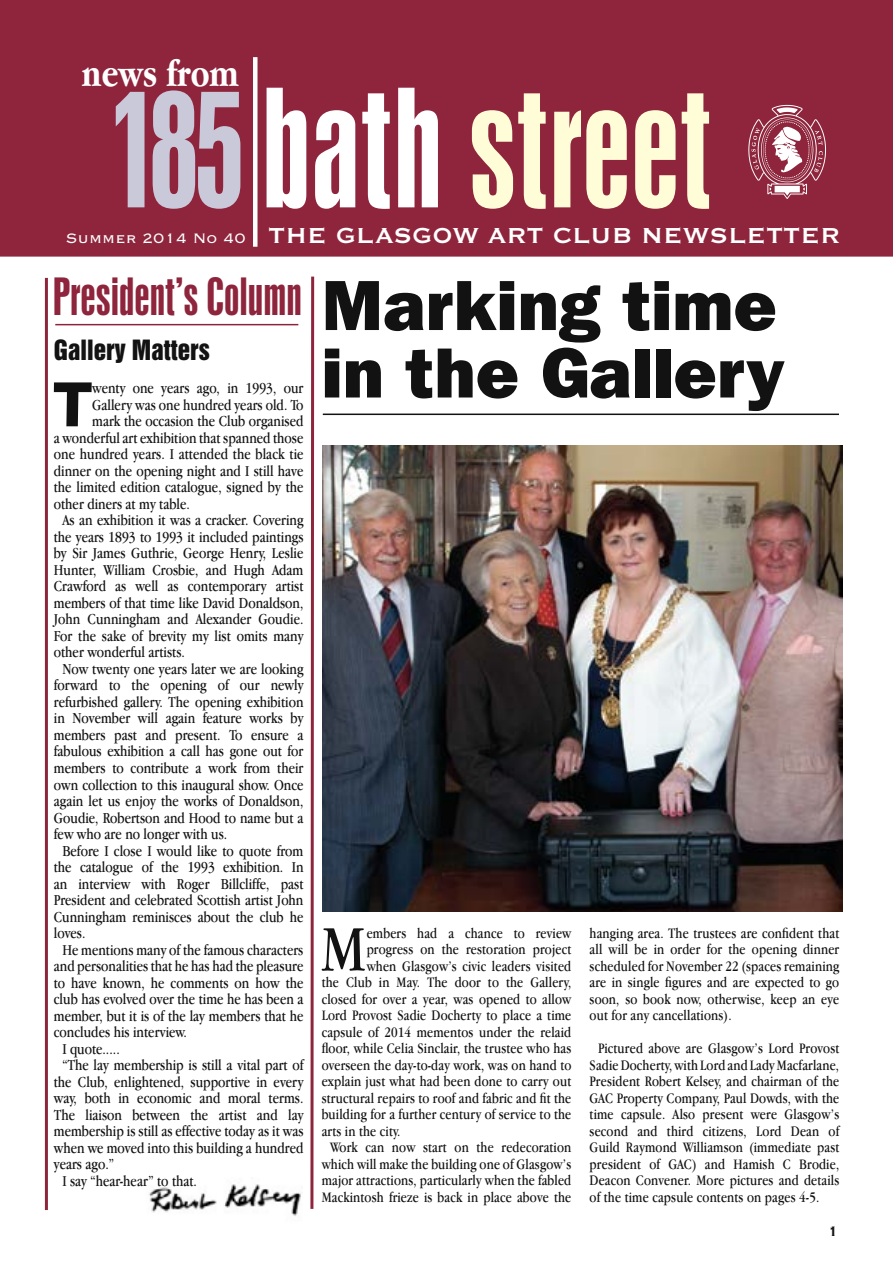
<style>
.page{position:relative;width:893px;height:1263px;background:#fff}
.page>*{position:absolute;margin:0;border:0;box-sizing:border-box;transform-origin:0 0}
.t1{font:153px "Swiss 924 BT Regular B";color:#fffcd8}
.t2{font:800 70.5px/67.5px "Franklin Gothic IT Cby BT";color:#121212}
.t3{font:condensed 67.35px "Garamond IT Cby BT";color:#121212}
.t4{font:63.6px "Humanist 531 BT Black A";color:#121212}
.t5{font:48px "Swiss 924 BT Regular B";color:#8e253c}
.t6{font:700 condensed 39px "Garamond IT Cby BT";color:#fff}
.t7{font:700 28.5px "Copperplate Gothic BT";color:#fff}
.t8{font:25.5px "Swiss 921 BT Regular A";color:#121212}
.t9{font:700 18px "Copperplate Gothic BT";color:#121212}
.t10{font:condensed 15.75px "Garamond IT Cby BT";color:#121212}
.t11{font:condensed 15px/16.5px "Garamond IT Cby BT";letter-spacing:.01em;color:#121212;text-align:justify}
.s1{color:#c9c9da}
.s2{color:#fff}
.s3{font-weight:400;font-size:18px}
</style>
<div class="page">
<div style="left:0;top:0;width:893px;height:257px;background:#8e253c"></div>
<hr style="left:253px;top:57px;width:4px;height:190px;background:#fff">
<svg style="left:310px;top:276px;width:5px;height:933px"></svg>
<svg style="left:748px;top:105px;width:78px;height:94px;background:#aa5b6d"></svg>
<hr style="left:323px;top:414px;width:516px;height:1px;background:#121212">
<hr style="left:45px;top:278px;width:3px;height:932px;background:#8e253c">
<img style="left:149px;top:1184px;width:152px;height:32px">
<img style="left:323px;top:446px;width:519px;height:466px">
<hr style="left:55px;top:324px;width:243px;height:1px;background:#8e253c">
<h3 class="t6" style="left:82px;top:52px;width:159px">news from</h3>
<h1 class="t1" style="left:109px;top:57px;width:606px"><span class="s1">185</span><span class="s2">bath</span> street</h1>
<h3 class="t7" style="left:66px;top:220px;width:776px"><span class="s3">Summer 2014 No 40</span> THE GLASGOW ART CLUB NEWSLETTER</h3>
<h2 class="t2" style="left:322px;top:270px;width:464px">Marking time in the Gallery</h2>
<h3 class="t5" style="left:53px;top:268px;width:251px">President’s Column</h3>
<h3 class="t8" style="left:54px;top:334px;width:158px">Gallery Matters</h3>
<h3 class="t4" style="left:53px;top:364px;width:41px">T</h3>
<p class="t10" style="left:92px;top:379px;width:213px">wenty one years ago, in 1993, our</p>
<p class="t10" style="left:92px;top:396px;width:213px">Gallery was one hundred years old. To</p>
<p class="t10" style="left:92px;top:412px;width:213px">mark the occasion the Club organised</p>
<p class="t10" style="left:54px;top:429px;width:251px">a wonderful art exhibition that spanned those</p>
<p class="t10" style="left:54px;top:445px;width:251px">one hundred years. I attended the black tie</p>
<p class="t10" style="left:54px;top:462px;width:251px">dinner on the opening night and I still have</p>
<p class="t10" style="left:54px;top:478px;width:251px">the limited edition catalogue, signed by the</p>
<p class="t10" style="left:54px;top:495px;width:138px">other diners at my table.</p>
<p class="t10" style="left:62px;top:511px;width:243px">As an exhibition it was a cracker. Covering</p>
<p class="t10" style="left:54px;top:528px;width:251px">the years 1893 to 1993 it included paintings</p>
<p class="t10" style="left:54px;top:544px;width:251px">by Sir James Guthrie, George Henry, Leslie</p>
<p class="t10" style="left:54px;top:561px;width:251px">Hunter, William Crosbie, and Hugh Adam</p>
<p class="t10" style="left:54px;top:577px;width:251px">Crawford as well as contemporary artist</p>
<p class="t10" style="left:54px;top:594px;width:251px">members of that time like David Donaldson,</p>
<p class="t10" style="left:54px;top:610px;width:251px">John Cunningham and Alexander Goudie.</p>
<p class="t10" style="left:54px;top:627px;width:251px">For the sake of brevity my list omits many</p>
<p class="t10" style="left:54px;top:643px;width:133px">other wonderful artists.</p>
<p class="t10" style="left:62px;top:660px;width:243px">Now twenty one years later we are looking</p>
<p class="t10" style="left:54px;top:677px;width:251px">forward to the opening of our newly</p>
<p class="t10" style="left:54px;top:693px;width:251px">refurbished gallery. The opening exhibition</p>
<p class="t10" style="left:54px;top:710px;width:251px">in November will again feature works by</p>
<p class="t10" style="left:54px;top:726px;width:251px">members past and present. To ensure a</p>
<p class="t10" style="left:54px;top:743px;width:251px">fabulous exhibition a call has gone out for</p>
<p class="t10" style="left:54px;top:759px;width:251px">members to contribute a work from their</p>
<p class="t10" style="left:54px;top:776px;width:251px">own collection to this inaugural show. Once</p>
<p class="t10" style="left:54px;top:792px;width:251px">again let us enjoy the works of Donaldson,</p>
<p class="t10" style="left:54px;top:809px;width:251px">Goudie, Robertson and Hood to name but a</p>
<p class="t10" style="left:54px;top:825px;width:175px">few who are no longer with us.</p>
<p class="t10" style="left:62px;top:842px;width:243px">Before I close I would like to quote from</p>
<p class="t10" style="left:54px;top:858px;width:251px">the catalogue of the 1993 exhibition. In</p>
<p class="t10" style="left:54px;top:875px;width:251px">an interview with Roger Billcliffe, past</p>
<p class="t10" style="left:54px;top:891px;width:251px">President and celebrated Scottish artist John</p>
<p class="t10" style="left:54px;top:908px;width:251px">Cunningham reminisces about the club he</p>
<p class="t10" style="left:54px;top:924px;width:33px">loves.</p>
<p class="t10" style="left:62px;top:941px;width:243px">He mentions many of the famous characters</p>
<p class="t10" style="left:54px;top:957px;width:251px">and personalities that he has had the pleasure</p>
<p class="t10" style="left:54px;top:974px;width:251px">to have known, he comments on how the</p>
<p class="t10" style="left:54px;top:990px;width:251px">club has evolved over the time he has been a</p>
<p class="t10" style="left:54px;top:1007px;width:251px">member, but it is of the lay members that he</p>
<p class="t10" style="left:54px;top:1023px;width:134px">concludes his interview.</p>
<p class="t10" style="left:62px;top:1040px;width:59px">I quote.....</p>
<p class="t10" style="left:62px;top:1056px;width:243px">“The lay membership is still a vital part of</p>
<p class="t10" style="left:54px;top:1073px;width:251px">the Club, enlightened, supportive in every</p>
<p class="t10" style="left:54px;top:1089px;width:251px">way, both in economic and moral terms.</p>
<p class="t10" style="left:54px;top:1106px;width:251px">The liaison between the artist and lay</p>
<p class="t10" style="left:54px;top:1122px;width:251px">membership is still as effective today as it was</p>
<p class="t10" style="left:54px;top:1139px;width:251px">when we moved into this building a hundred</p>
<p class="t10" style="left:54px;top:1155px;width:62px">years ago.”</p>
<p class="t10" style="left:62px;top:1172px;width:136px">I say “hear-hear” to that.</p>
<p class="t11" style="left:590px;top:925px;width:251px">hanging area. The trustees are confident that all will be in order for the opening dinner scheduled for November 22 (spaces remaining are in single figures and are expected to go soon, so book now, otherwise, keep an eye out for any cancellations).</p>
<p class="t11" style="left:590px;top:1040px;width:251px;text-indent:9px">Pictured above are Glasgow’s Lord Provost Sadie Docherty, with Lord and Lady Macfarlane, President Robert Kelsey, and chairman of the GAC Property Company, Paul Dowds, with the time capsule. Also present were Glasgow’s second and third citizens, Lord Dean of Guild Raymond Williamson (immediate past president of GAC) and Hamish C Brodie, Deacon Convener. More pictures and details of the time capsule contents on pages 4-5.</p>
<h3 class="t3" style="left:321px;top:911px;width:46px">M</h3>
<p class="t11" style="left:367px;top:925px;width:206px">embers had a chance to review</p>
<p class="t11" style="left:367px;top:941px;width:206px">progress on the restoration project</p>
<p class="t11" style="left:367px;top:958px;width:206px">when Glasgow’s civic leaders visited</p>
<p class="t11" style="left:322px;top:974px;width:251px">the Club in May. The door to the Gallery,</p>
<p class="t11" style="left:322px;top:991px;width:251px">closed for over a year, was opened to allow</p>
<p class="t11" style="left:322px;top:1007px;width:251px">Lord Provost Sadie Docherty to place a time</p>
<p class="t11" style="left:322px;top:1024px;width:251px">capsule of 2014 mementos under the relaid</p>
<p class="t11" style="left:322px;top:1040px;width:251px">floor, while Celia Sinclair, the trustee who has</p>
<p class="t11" style="left:322px;top:1057px;width:251px">overseen the day-to-day work, was on hand to</p>
<p class="t11" style="left:322px;top:1073px;width:251px">explain just what had been done to carry out</p>
<p class="t11" style="left:322px;top:1090px;width:251px">structural repairs to roof and fabric and fit the</p>
<p class="t11" style="left:322px;top:1106px;width:251px">building for a further century of service to the</p>
<p class="t11" style="left:322px;top:1123px;width:80px">arts in the city.</p>
<p class="t11" style="left:330px;top:1139px;width:243px">Work can now start on the redecoration</p>
<p class="t11" style="left:322px;top:1156px;width:251px">which will make the building one of Glasgow’s</p>
<p class="t11" style="left:322px;top:1172px;width:251px">major attractions, particularly when the fabled</p>
<p class="t11" style="left:322px;top:1189px;width:251px">Mackintosh frieze is back in place above the</p>
<p class="t9" style="left:828px;top:1221px;width:13px">1</p>
</div>
